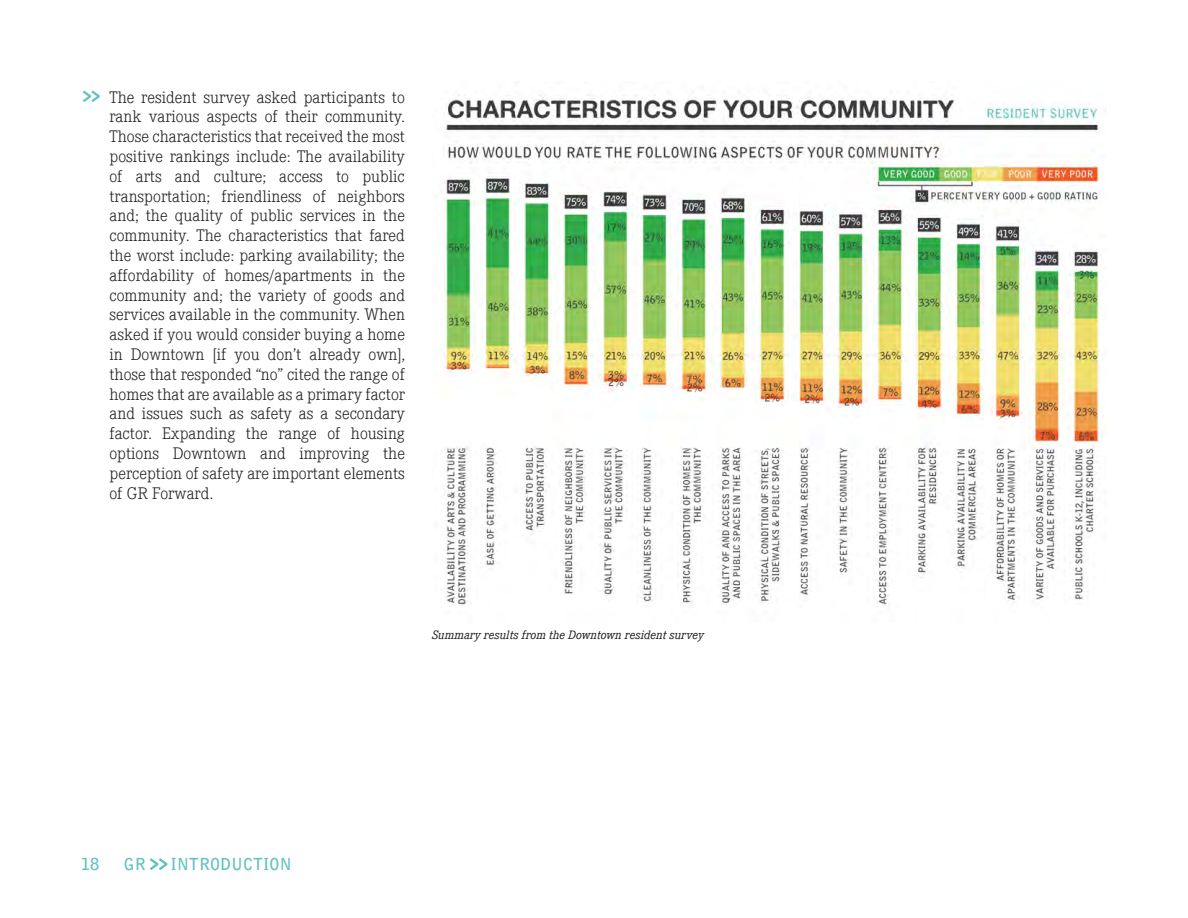
<style>
.page{position:relative;width:1188px;height:918px;background:#fff}
.page>*{position:absolute;margin:0;border:0;box-sizing:border-box;transform-origin:0 0}
.BULLET{font:300 16.5px/19.8px "Corporate EBQ";color:#231f20;text-align:justify}
.t1{font:700 16.5px "Bell Gothic Std";color:#63c2c0}
.gr_bODY{font:italic 12px "Corporate EBQ";color:#231f20}
.s1{font-family:"Archer";font-weight:700;font-size:27px;color:#63c2c0}
</style>
<div class="page">
<svg style="left:150px;top:858px;width:17px;height:12px"></svg>
<img style="left:441px;top:95px;width:666px;height:510px">
<p class="BULLET" style="left:110px;top:87px;width:297px;text-indent:-28px"><span class="s1">&gt;&gt;</span> The resident survey asked participants to rank various aspects of their community.<br>Those characteristics that received the most positive rankings include: The availability of arts and culture; access to public transportation; friendliness of neighbors and; the quality of public services in the community. The characteristics that fared the worst include: parking availability; the affordability of homes/apartments in the community and; the variety of goods and services available in the community. When asked if you would consider buying a home in Downtown [if you don’t already own], those that responded “no” cited the range of homes that are available as a primary factor and issues such as safety as a secondary factor. Expanding the range of housing options Downtown and improving the perception of safety are important elements of GR Forward.</p>
<p class="gr_bODY" style="left:432px;top:627px;width:273px">Summary results from the Downtown resident survey</p>
<p class="t1" style="left:81px;top:854px;width:20px">18</p>
<p class="t1" style="left:124px;top:854px;width:24px">GR</p>
<p class="t1" style="left:171px;top:854px;width:122px">INTRODUCTION</p>
</div>
